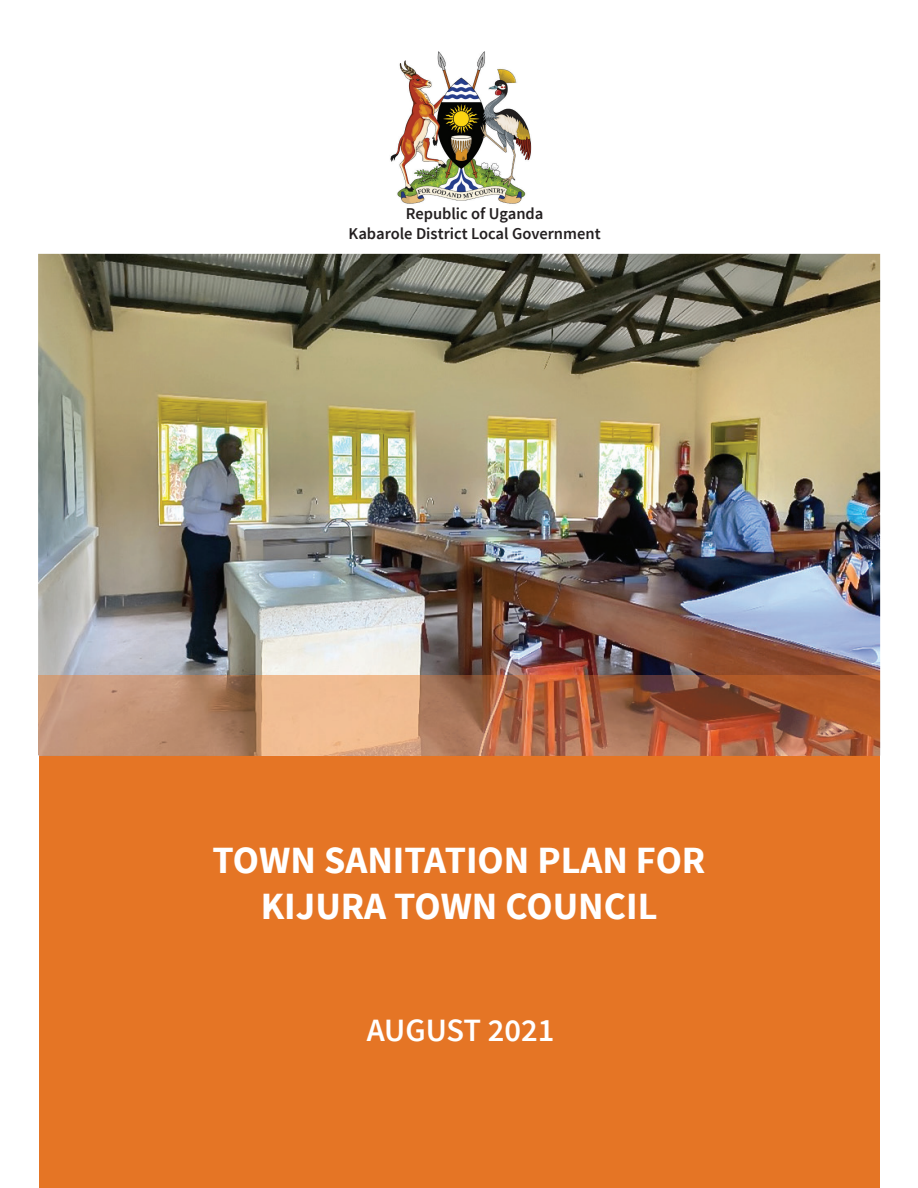
<style>
.page{position:relative;width:918px;height:1188px;background:#fff}
.page>*{position:absolute;margin:0;border:0;box-sizing:border-box;transform-origin:0 0}
.t1{font:700 38.55px/46.2px "Source Sans Pro";color:#fff;text-align:center}
.t2{font:600 32.55px "Source Sans Pro";color:#fff}
.t3{font:600 16.5px/19.8px "Source Sans Pro";color:#231f20;text-align:center}
</style>
<div class="page">
<div style="left:39px;top:755px;width:840px;height:433px;background:#e57525"></div>
<img style="left:38px;top:254px;width:842px;height:502px">
<img style="left:39px;top:676px;width:840px;height:79px">
<img style="left:390px;top:51px;width:142px;height:153px">
<p class="t3" style="left:349px;top:205px;width:254px">Republic of Uganda<br>Kabarole District Local Government</p>
<h1 class="t1" style="left:213px;top:838px;width:494px">TOWN SANITATION PLAN FOR<br>KIJURA TOWN COUNCIL</h1>
<h2 class="t2" style="left:367px;top:1009px;width:189px">AUGUST 2021</h2>
</div>
